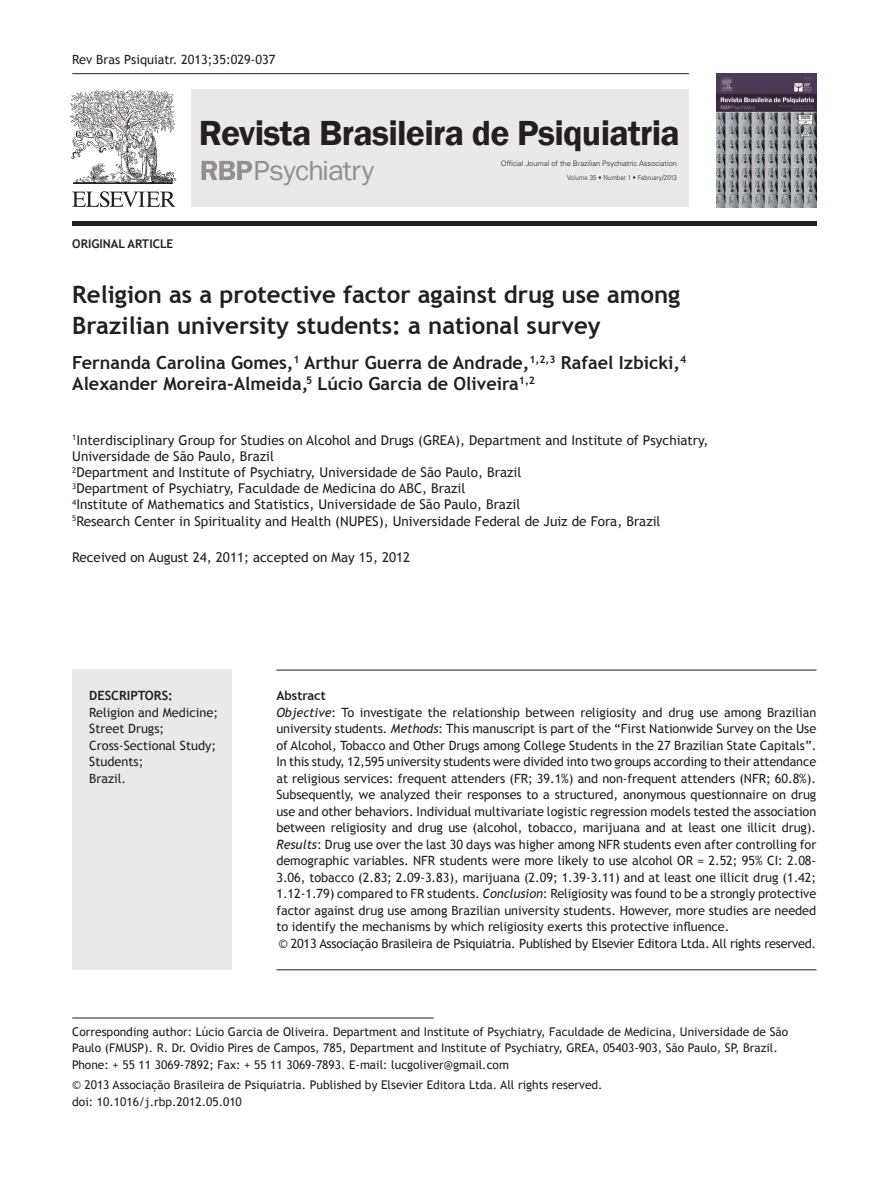
<style>
.page{position:relative;width:893px;height:1191px;background:#fff}
.page>*{position:absolute;margin:0;border:0;box-sizing:border-box;transform-origin:0 0}
.t1{font:600 35.85px "Franklin Gothic";letter-spacing:-.02em;color:#231f20}
.t2{font:28.35px "Franklin Gothic";letter-spacing:-.02em;color:#918f90;scale:1.05 1}
.t3{font:700 24px/31.5px "Trebuchet MS";color:#231f20}
.t4{font:700 18px/21.6px "Trebuchet MS";color:#231f20}
.t5{font:13.5px/16.2px "Trebuchet MS";color:#231f20}
.t6{font:12.75px/16.5px "Trebuchet MS";letter-spacing:-.005em;color:#231f20}
.t7{font:700 12.75px "Trebuchet MS";color:#231f20}
.t8{font:12px/16.5px "Trebuchet MS";color:#231f20}
.t9{font:700 12px "Trebuchet MS";color:#231f20}
.t10{font:300 7.35px "Univers LT Std";color:#231f20}
.t11{font:300 6.9px "Univers LT Std";letter-spacing:.01em;color:#231f20;scale:.9 1}
.s1{font-weight:700}
.s2{font-style:italic}
</style>
<div class="page">
<hr style="left:72px;top:73px;width:617px;height:1px;background:#231f20">
<hr style="left:72px;top:222px;width:744px;height:4px;background:#231f20">
<svg style="left:70px;top:89px;width:106px;height:118px"></svg>
<img style="left:716px;top:73px;width:100px;height:134px">
<div style="left:191px;top:89px;width:498px;height:118px;background:#e9e9e9"></div>
<svg style="left:202px;top:161px;width:50px;height:19px"></svg>
<hr style="left:276px;top:669px;width:540px;height:1px;background:#231f20">
<div style="left:72px;top:669px;width:160px;height:300px;background:#e9e9e9"></div>
<hr style="left:72px;top:1017px;width:362px;height:1px;background:#231f20">
<hr style="left:276px;top:969px;width:540px;height:1px;background:#231f20">
<p class="t6" style="left:72px;top:51px;width:205px">Rev Bras Psiquiatr. 2013;35:029-037</p>
<h1 class="t1" style="left:199px;top:110px;width:483px">Revista Brasileira de Psiquiatria</h1>
<p class="t9" style="left:72px;top:236px;width:103px">ORIGINAL ARTICLE</p>
<h2 class="t2" style="left:253px;top:153px;width:117px">Psychiatry</h2>
<p class="t10" style="left:501px;top:159px;width:178px">Official Journal of the Brazilian Psychiatric Association</p>
<p class="t11" style="left:567px;top:173px;width:123px">Volume 35 • Number 1 • February/2013</p>
<h3 class="t3" style="left:72px;top:278px;width:609px">Religion as a protective factor against drug use among<br>Brazilian university students: a national survey</h3>
<h3 class="t4" style="left:72px;top:351px;width:616px">Fernanda Carolina Gomes,<sup>1</sup> Arthur Guerra de Andrade,<sup>1,2,3</sup> Rafael Izbicki,<sup>4<br></sup>Alexander Moreira-Almeida,<sup>5</sup> Lúcio Garcia de Oliveira<sup>1,2</sup></h3>
<p class="t5" style="left:72px;top:432px;width:637px"><sup>1</sup>Interdisciplinary Group for Studies on Alcohol and Drugs (GREA), Department and Institute of Psychiatry, Universidade de São Paulo, Brazil<br><sup>2</sup>Department and Institute of Psychiatry, Universidade de São Paulo, Brazil<br><sup>3</sup>Department of Psychiatry, Faculdade de Medicina do ABC, Brazil<br><sup>4</sup>Institute of Mathematics and Statistics, Universidade de São Paulo, Brazil<br><sup>5</sup>Research Center in Spirituality and Health (NUPES), Universidade Federal de Juiz de Fora, Brazil</p>
<p class="t5" style="left:72px;top:549px;width:340px">Received on August 24, 2011; accepted on May 15, 2012</p>
<p class="t7" style="left:89px;top:687px;width:85px">DESCRIPTORS:</p>
<p class="t6" style="left:89px;top:704px;width:130px">Religion and Medicine;<br>Street Drugs;<br>Cross-Sectional Study;<br>Students;<br>Brazil.</p>
<p class="t6" style="left:276px;top:687px;width:541px"><span class="s1">Abstract<br></span><span class="s2">Objective</span>: To investigate the relationship between religiosity and drug use among Brazilian university students. <span class="s2">Methods</span>: This manuscript is part of the “First Nationwide Survey on the Use of Alcohol, Tobacco and Other Drugs among College Students in the 27 Brazilian State Capitals”.<br>In this study, 12,595 university students were divided into two groups according to their attendance at religious services: frequent attenders (FR; 39.1%) and non-frequent attenders (NFR; 60.8%).<br>Subsequently, we analyzed their responses to a structured, anonymous questionnaire on drug use and other behaviors. Individual multivariate logistic regression models tested the association between religiosity and drug use (alcohol, tobacco, marijuana and at least one illicit drug).<br><span class="s2">Results</span>: Drug use over the last 30 days was higher among NFR students even after controlling for demographic variables. NFR students were more likely to use alcohol OR = 2.52; 95% CI: 2.08- 3.06, tobacco (2.83; 2.09-3.83), marijuana (2.09; 1.39-3.11) and at least one illicit drug (1.42; 1.12-1.79) compared to FR students. <span class="s2">Conclusion</span>: Religiosity was found to be a strongly protective factor against drug use among Brazilian university students. However, more studies are needed to identify the mechanisms by which religiosity exerts this protective influence.<br>© 2013 Associação Brasileira de Psiquiatria. Published by Elsevier Editora Ltda. All rights reserved.</p>
<p class="t8" style="left:72px;top:1023px;width:717px">Corresponding author: Lúcio Garcia de Oliveira. Department and Institute of Psychiatry, Faculdade de Medicina, Universidade de São<br>Paulo (FMUSP). R. Dr. Ovídio Pires de Campos, 785, Department and Institute of Psychiatry, GREA, 05403-903, São Paulo, SP, Brazil.<br>Phone: + 55 11 3069-7892; Fax: + 55 11 3069-7893. E-mail: lucgoliver@gmail.com</p>
<p class="t8" style="left:72px;top:1077px;width:532px">© 2013 Associação Brasileira de Psiquiatria. Published by Elsevier Editora Ltda. All rights reserved. doi: 10.1016/j.rbp.2012.05.010</p>
</div>
